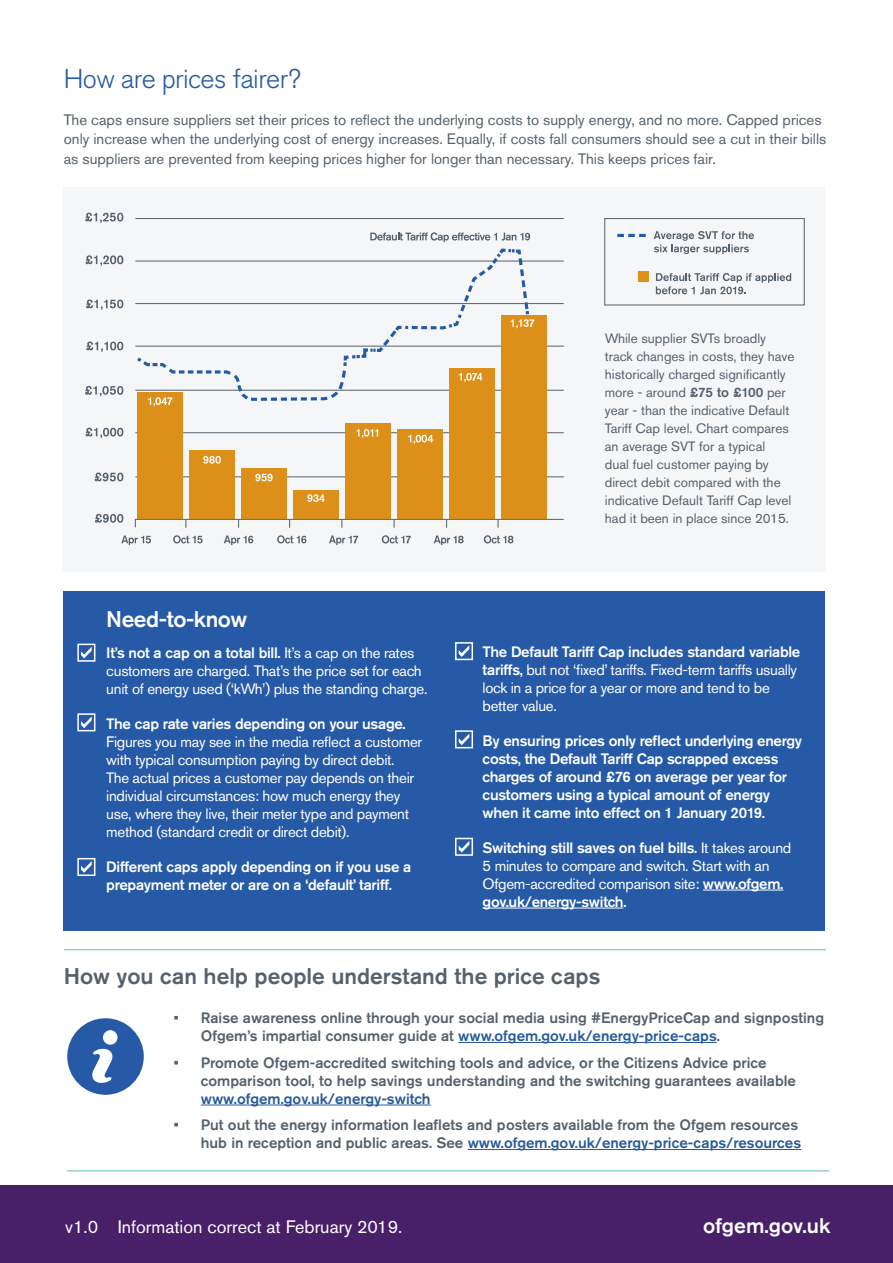
<style>
.page{position:relative;width:893px;height:1263px;background:#fff}
.page>*{position:absolute;margin:0;border:0;box-sizing:border-box;transform-origin:0 0}
.t1{font:300 27px "Akzidenz Grotesk Pro";letter-spacing:-.02em;color:#265aa6}
.t2{font:500 22.5px "Akzidenz Grotesk Pro";color:#54616c}
.t3{font:500 22.5px "Akzidenz Grotesk Pro";letter-spacing:-.02em;color:#fff}
.t4{font:500 21px "Akzidenz Grotesk Pro";color:#fff}
.t5{font:18px "Akzidenz Grotesk Pro";color:#fff}
.t6{font:15px/18px "Akzidenz Grotesk Pro";letter-spacing:-.02em;color:#fff}
.t7{font:500 15px/18px "Akzidenz Grotesk Pro";color:#54616c}
.t8{font:15px/19.5px "Akzidenz Grotesk Pro";color:#54616c}
.t9{font:500 15px/18px "Akzidenz Grotesk Pro";letter-spacing:-.02em;color:#fff}
.t10{font:13.5px/18px "Akzidenz Grotesk Pro";color:#54616c}
.s1{font-weight:500}
.s2{color:#275b9b}
</style>
<div class="page">
<div style="left:0;top:1185px;width:893px;height:78px;background:#482069"></div>
<hr style="left:64px;top:949px;width:762px;height:1px;background:#61bbb5">
<hr style="left:67px;top:1170px;width:762px;height:1px;background:#61bbb5">
<svg style="left:67px;top:1018px;width:77px;height:77px"></svg>
<hr style="left:458px;top:1042px;width:259px;height:1px;background:#275b9b">
<hr style="left:201px;top:1104px;width:230px;height:1px;background:#275b9b">
<hr style="left:468px;top:1149px;width:333px;height:1px;background:#275b9b">
<div style="left:64px;top:591px;width:761px;height:339px;background:#265aa6"></div>
<hr style="left:703px;top:890px;width:80px;height:1px;background:#fff">
<hr style="left:483px;top:908px;width:140px;height:1px;background:#fff">
<div style="left:77px;top:644px;width:18px;height:18px;border:2px solid #fff"></div>
<svg style="left:81px;top:647px;width:11px;height:11px"></svg>
<div style="left:77px;top:713px;width:18px;height:18px;border:2px solid #fff"></div>
<svg style="left:81px;top:716px;width:11px;height:12px"></svg>
<div style="left:77px;top:858px;width:18px;height:18px;border:2px solid #fff"></div>
<svg style="left:81px;top:861px;width:11px;height:12px"></svg>
<div style="left:455px;top:642px;width:18px;height:18px;border:2px solid #fff"></div>
<svg style="left:459px;top:645px;width:10px;height:12px"></svg>
<div style="left:455px;top:730px;width:18px;height:18px;border:2px solid #fff"></div>
<svg style="left:459px;top:734px;width:10px;height:11px"></svg>
<div style="left:455px;top:838px;width:18px;height:18px;border:2px solid #fff"></div>
<svg style="left:459px;top:841px;width:10px;height:11px"></svg>
<div style="left:64px;top:187px;width:761px;height:385px;background:#f5f6f7"></div>
<hr style="left:135px;top:218px;width:429px;height:1px;background:#54616c">
<hr style="left:135px;top:261px;width:429px;height:1px;background:#54616c">
<hr style="left:135px;top:303px;width:429px;height:1px;background:#54616c">
<hr style="left:135px;top:346px;width:429px;height:1px;background:#54616c">
<hr style="left:135px;top:390px;width:429px;height:1px;background:#54616c">
<hr style="left:135px;top:432px;width:429px;height:1px;background:#54616c">
<hr style="left:135px;top:476px;width:429px;height:1px;background:#54616c">
<div style="left:137px;top:392px;width:46px;height:127px;background:#dc901a"></div>
<div style="left:189px;top:451px;width:46px;height:68px;background:#dc901a"></div>
<div style="left:241px;top:469px;width:46px;height:50px;background:#dc901a"></div>
<div style="left:293px;top:490px;width:46px;height:29px;background:#dc901a"></div>
<div style="left:345px;top:423px;width:45px;height:96px;background:#dc901a"></div>
<div style="left:398px;top:430px;width:45px;height:89px;background:#dc901a"></div>
<div style="left:449px;top:369px;width:45px;height:150px;background:#dc901a"></div>
<div style="left:501px;top:316px;width:45px;height:203px;background:#dc901a"></div>
<svg style="left:135px;top:519px;width:429px;height:9px"></svg>
<svg style="left:85px;top:213px;width:38px;height:10px"></svg>
<svg style="left:86px;top:255px;width:37px;height:11px"></svg>
<svg style="left:86px;top:299px;width:37px;height:11px"></svg>
<svg style="left:86px;top:341px;width:37px;height:11px"></svg>
<svg style="left:85px;top:386px;width:38px;height:10px"></svg>
<svg style="left:86px;top:428px;width:37px;height:10px"></svg>
<svg style="left:95px;top:472px;width:28px;height:9px"></svg>
<svg style="left:95px;top:514px;width:28px;height:9px"></svg>
<svg style="left:121px;top:535px;width:30px;height:10px"></svg>
<svg style="left:203px;top:456px;width:18px;height:8px"></svg>
<svg style="left:255px;top:474px;width:18px;height:7px"></svg>
<svg style="left:307px;top:494px;width:18px;height:8px"></svg>
<svg style="left:356px;top:429px;width:22px;height:9px"></svg>
<svg style="left:408px;top:435px;width:25px;height:9px"></svg>
<svg style="left:224px;top:535px;width:29px;height:10px"></svg>
<svg style="left:329px;top:535px;width:29px;height:10px"></svg>
<svg style="left:434px;top:535px;width:30px;height:10px"></svg>
<svg style="left:173px;top:535px;width:30px;height:8px"></svg>
<svg style="left:277px;top:535px;width:29px;height:8px"></svg>
<svg style="left:382px;top:535px;width:29px;height:8px"></svg>
<svg style="left:484px;top:535px;width:29px;height:8px"></svg>
<svg style="left:135px;top:232px;width:399px;height:174px"></svg>
<div style="left:604px;top:218px;width:201px;height:87px;border:1px solid #54616c"></div>
<div style="left:638px;top:271px;width:11px;height:11px;background:#dc901a"></div>
<svg style="left:617px;top:234px;width:29px;height:3px"></svg>
<svg style="left:656px;top:273px;width:135px;height:21px"></svg>
<svg style="left:654px;top:231px;width:100px;height:23px"></svg>
<p class="t1" style="left:64px;top:61px;width:238px">How are prices fairer?</p>
<p class="t8" style="left:64px;top:110px;width:764px">The caps ensure suppliers set their prices to reflect the underlying costs to supply energy, and no more. Capped prices only increase when the underlying cost of energy increases. Equally, if costs fall consumers should see a cut in their bills as suppliers are prevented from keeping prices higher for longer than necessary. This keeps prices fair.</p>
<p class="t3" style="left:106px;top:605px;width:143px">Need-to-know</p>
<p class="t6" style="left:106px;top:643px;width:323px"><span class="s1">It’s not a cap on a total bill.</span> It’s a cap on the rates customers are charged. That’s the price set for each unit of energy used (‘kWh’) plus the standing charge.</p>
<p class="t6" style="left:106px;top:715px;width:317px"><span class="s1">The cap rate varies depending on your usage.<br></span>Figures you may see in the media reflect a customer with typical consumption paying by direct debit.<br>The actual prices a customer pay depends on their individual circumstances: how much energy they use, where they live, their meter type and payment method (standard credit or direct debit).</p>
<p class="t9" style="left:106px;top:857px;width:306px">Different caps apply depending on if you use a prepayment meter or are on a ‘default’ tariff.</p>
<p class="t10" style="left:605px;top:329px;width:191px">While supplier SVTs broadly track changes in costs, they have historically charged significantly more - around <span class="s1">£75 to £100</span> per year - than the indicative Default<br>Tariff Cap level. Chart compares an average SVT for a typical<br>dual fuel customer paying by direct debit compared with the indicative Default Tariff Cap level had it been in place since 2015.</p>
<p class="t6" style="left:483px;top:642px;width:319px"><span class="s1">The Default Tariff Cap includes standard variable tariffs,</span> but not ‘fixed’ tariffs. Fixed-term tariffs usually lock in a price for a year or more and tend to be better value.</p>
<p class="t9" style="left:483px;top:731px;width:321px">By ensuring prices only reflect underlying energy costs, the Default Tariff Cap scrapped excess charges of around £76 on average per year for customers using a typical amount of energy when it came into effect on 1 January 2019.</p>
<p class="t6" style="left:483px;top:838px;width:310px"><span class="s1">Switching still saves on fuel bills.</span> It takes around 5 minutes to compare and switch. Start with an Ofgem-accredited comparison site: <span class="s1">www.ofgem. gov.uk/energy-switch.</span></p>
<p class="t2" style="left:64px;top:962px;width:538px">How you can help people understand the price caps</p>
<p class="t7" style="left:201px;top:1008px;width:625px;text-indent:-27px">• Raise awareness online through your social media using #EnergyPriceCap and signposting<br>Ofgem’s impartial consumer guide at <span class="s2">www.ofgem.gov.uk/energy-price-caps</span>.</p>
<p class="t7" style="left:201px;top:1053px;width:597px;text-indent:-27px">• Promote Ofgem-accredited switching tools and advice, or the Citizens Advice price comparison tool, to help savings understanding and the switching guarantees available <span class="s2">www.ofgem.gov.uk/energy-switch</span></p>
<p class="t7" style="left:174px;top:1115px;width:629px;text-align:right">• Put out the energy information leaflets and posters available from the Ofgem resources hub in reception and public areas. See <span class="s2">www.ofgem.gov.uk/energy-price-caps/resources</span></p>
<p class="t5" style="left:65px;top:1215px;width:339px">v1.0 Information correct at February 2019.</p>
<p class="t4" style="left:703px;top:1212px;width:129px">ofgem.gov.uk</p>
</div>
